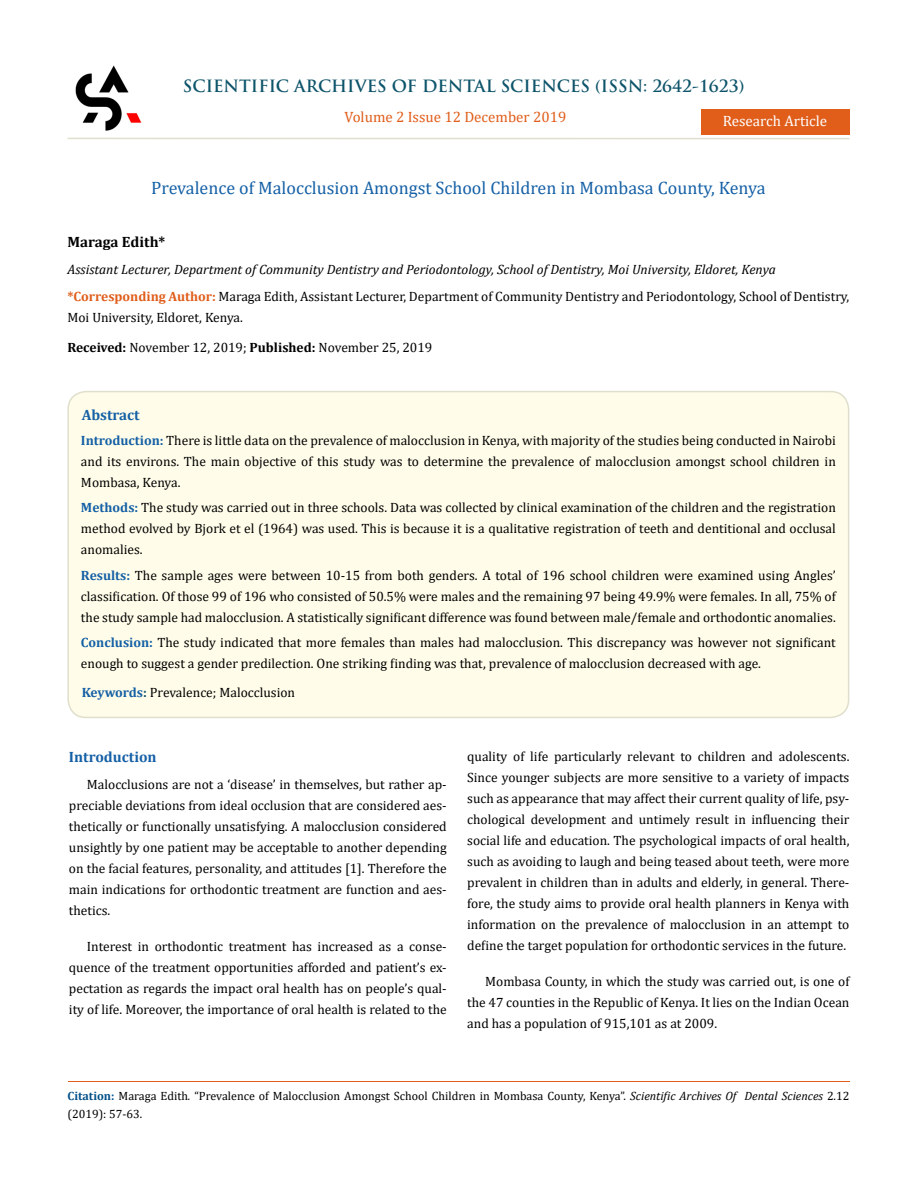
<style>
.page{position:relative;width:917px;height:1188px;background:#fff}
.page>*{position:absolute;margin:0;border:0;box-sizing:border-box;transform-origin:0 0}
.t1{font:18px "Cambria";color:#1560a6}
.t2{font:700 16.5px "Trajan Pro";color:#0e546a}
.t3{font:15px "Cambria";color:#e05d1a}
.t4{font:700 15px "Cambria";color:#1560a6}
.t5{font:15px "Cambria";color:#fff}
.t6{font:700 15px "Cambria";color:#000}
.t7{font:13.5px/21px "Cambria";color:#000;text-align:justify}
.t8{font:italic 13.5px/27.5px "Cambria";color:#000}
.t9{font:12px/18px "Cambria";color:#000}
.s1{font-weight:700;font-style:normal;color:#e05d1a}
.s2{font-style:normal}
.s3{font-weight:700}
.s4{font-weight:700;color:#1560a6}
.s5{font-weight:700;color:#0e546a}
.s6{font-weight:700;color:#035089}
.s7{font-style:italic}
</style>
<div class="page">
<div style="left:700px;top:110px;width:149px;height:25px;background:#e05d1a"></div>
<img style="left:75px;top:65px;width:66px;height:66px">
<div style="left:68px;top:392px;width:780px;height:325px;background:#fffde9;border-radius:18px"></div>
<div style="left:67px;top:391px;width:782px;height:327px;border:2px solid #e0dfcd;border-radius:18px"></div>
<hr style="left:67px;top:138px;width:782px;height:1px;background:#e0dfcd">
<hr style="left:68px;top:1081px;width:781px;height:1px;background:#e05d1a">
<p class="t2" style="left:183px;top:76px;width:563px">SCIENTIFIC ARCHIVES OF DENTAL SCIENCES (ISSN: 2642-1623)</p>
<p class="t3" style="left:344px;top:108px;width:223px">Volume 2 Issue 12 December 2019</p>
<p class="t5" style="left:722px;top:112px;width:106px">Research Article</p>
<h1 class="t1" style="left:151px;top:177px;width:616px">Prevalence of Malocclusion Amongst School Children in Mombasa County, Kenya</h1>
<p class="t6" style="left:67px;top:232px;width:99px">Maraga Edith*</p>
<p class="t8" style="left:67px;top:255px;width:783px">Assistant Lecturer, Department of Community Dentistry and Periodontology, School of Dentistry, Moi University, Eldoret, Kenya <span class="s1">*Corresponding Author:</span> <span class="s2">Maraga Edith, Assistant Lecturer, Department of Community Dentistry and Periodontology, School of Dentistry,</span></p>
<p class="t7" style="left:67px;top:307px;width:177px">Moi University, Eldoret, Kenya.</p>
<p class="t7" style="left:67px;top:337px;width:366px"><span class="s3">Received:</span> November 12, 2019; <span class="s3">Published:</span> November 25, 2019</p>
<p class="t4" style="left:82px;top:405px;width:60px">Abstract</p>
<p class="t7" style="left:81px;top:429px;width:756px"><span class="s4">Introduction:</span> There is little data on the prevalence of malocclusion in Kenya, with majority of the studies being conducted in Nairobi and its environs. The main objective of this study was to determine the prevalence of malocclusion amongst school children in Mombasa, Kenya.</p>
<p class="t7" style="left:81px;top:497px;width:756px"><span class="s4">Methods:</span> The study was carried out in three schools. Data was collected by clinical examination of the children and the registration method evolved by Bjork et el (1964) was used. This is because it is a qualitative registration of teeth and dentitional and occlusal anomalies.</p>
<p class="t7" style="left:81px;top:564px;width:756px"><span class="s4">Results:</span> The sample ages were between 10-15 from both genders. A total of 196 school children were examined using Angles’ classification. Of those 99 of 196 who consisted of 50.5% were males and the remaining 97 being 49.9% were females. In all, 75% of the study sample had malocclusion. A statistically significant difference was found between male/female and orthodontic anomalies.</p>
<p class="t7" style="left:81px;top:632px;width:756px"><span class="s4">Conclusion:</span> The study indicated that more females than males had malocclusion. This discrepancy was however not significant enough to suggest a gender predilection. One striking finding was that, prevalence of malocclusion decreased with age.</p>
<p class="t7" style="left:82px;top:681px;width:215px"><span class="s4">Keywords</span><span class="s5">:</span> Prevalence; Malocclusion</p>
<p class="t4" style="left:69px;top:746px;width:89px">Introduction</p>
<p class="t7" style="left:69px;top:774px;width:379px;text-indent:18px">Malocclusions are not a ‘disease’ in themselves, but rather ap&shy;preciable deviations from ideal occlusion that are considered aes&shy;thetically or functionally unsatisfying. A malocclusion considered unsightly by one patient may be acceptable to another depending on the facial features, personality, and attitudes [1]. Therefore the main indications for orthodontic treatment are function and aes&shy;thetics.</p>
<p class="t7" style="left:69px;top:936px;width:379px;text-indent:18px">Interest in orthodontic treatment has increased as a conse&shy;quence of the treatment opportunities afforded and patient’s ex&shy;pectation as regards the impact oral health has on people’s qual&shy;ity of life. Moreover, the importance of oral health is related to the</p>
<p class="t7" style="left:467px;top:746px;width:384px">quality of life particularly relevant to children and adolescents.<br>Since younger subjects are more sensitive to a variety of impacts such as appearance that may affect their current quality of life, psy&shy;chological development and untimely result in influencing their social life and education. The psychological impacts of oral health, such as avoiding to laugh and being teased about teeth, were more prevalent in children than in adults and elderly, in general. There&shy;fore, the study aims to provide oral health planners in Kenya with information on the prevalence of malocclusion in an attempt to define the target population for orthodontic services in the future.</p>
<p class="t7" style="left:467px;top:971px;width:384px;text-indent:18px">Mombasa County, in which the study was carried out, is one of the 47 counties in the Republic of Kenya. It lies on the Indian Ocean and has a population of 915,101 as at 2009.</p>
<p class="t9" style="left:67px;top:1087px;width:783px"><span class="s6">Citation:</span> Maraga Edith<span class="s7">.</span> “Prevalence of Malocclusion Amongst School Children in Mombasa County, Kenya”. <span class="s7">Scientific Archives Of Dental Sciences</span> 2.12 (2019): 57-63.</p>
</div>
